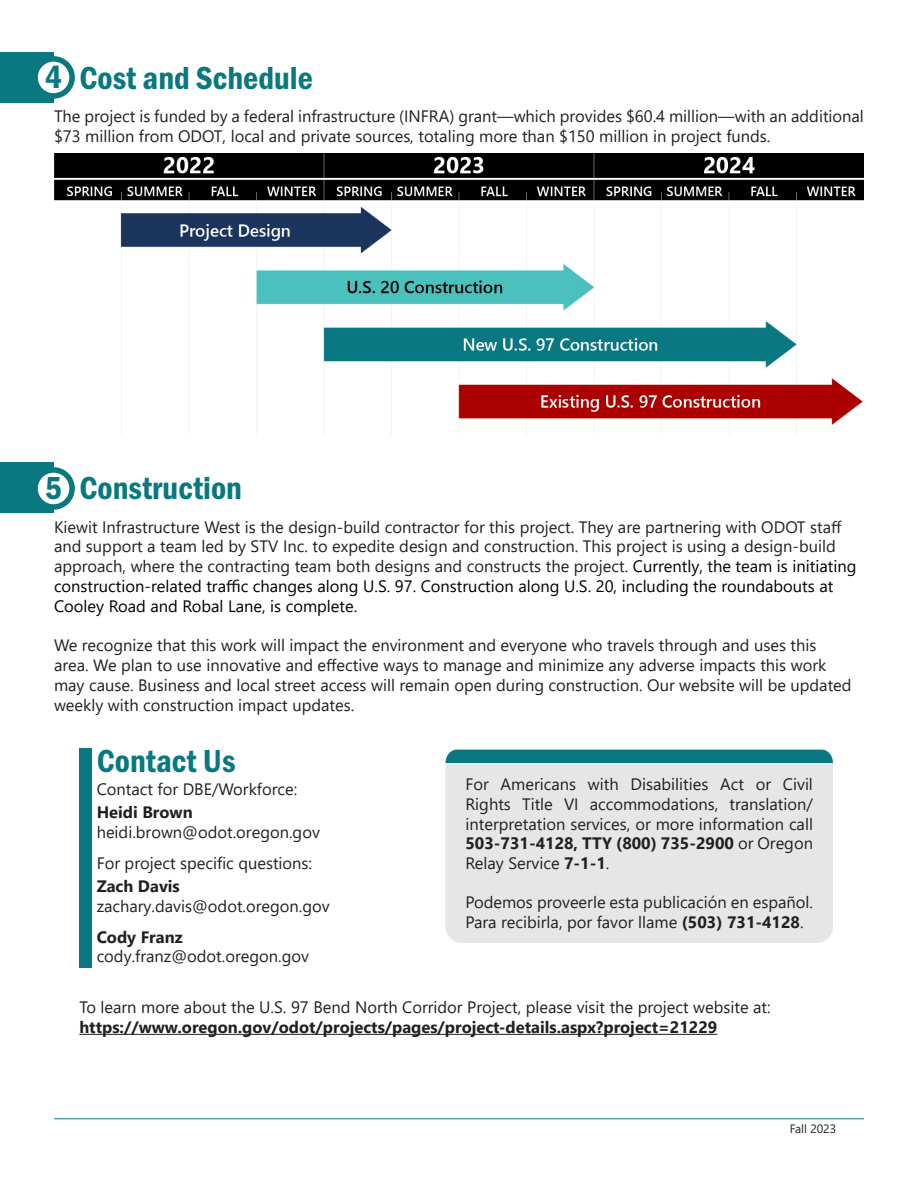
<style>
.page{position:relative;width:918px;height:1188px;background:#fff}
.page>*{position:absolute;margin:0;border:0;box-sizing:border-box;transform-origin:0 0}
.Bullet{font:33px "Franklin Gothic URW Con Dem";color:#097881}
.Bullet-2{font:16.5px/19.8px "Segoe UI";color:#231f20}
.t1{font:12px "Segoe UI";color:#231f20}
.s1{color:#000}
.s2{font-weight:700}
</style>
<div class="page">
<div style="left:0;top:463px;width:54px;height:50px;background:#097881"></div>
<div style="left:0;top:53px;width:54px;height:50px;background:#097881"></div>
<hr style="left:54px;top:1118px;width:810px;height:1px;background:#097881">
<img style="left:54px;top:153px;width:810px;height:281px">
<div style="left:446px;top:750px;width:387px;height:193px;background:#e7e6e6;border-radius:16px"></div>
<div style="left:445px;top:750px;width:388px;height:13px;background:#097881"></div>
<div style="left:35px;top:59px;width:37px;height:37px;background:#fff;border-radius:50%"></div>
<div style="left:32px;top:56px;width:43px;height:43px;border:6px solid #097881;border-radius:50%"></div>
<div style="left:35px;top:470px;width:37px;height:37px;background:#fff;border-radius:50%"></div>
<div style="left:32px;top:467px;width:43px;height:43px;border:6px solid #097881;border-radius:50%"></div>
<hr style="left:79px;top:1034px;width:638px;height:1px;background:#231f20">
<div style="left:79px;top:748px;width:13px;height:220px;background:#097881"></div>
<p class="Bullet" style="left:45px;top:55px;width:18px">4</p>
<p class="Bullet" style="left:79px;top:56px;width:235px">Cost and Schedule</p>
<p class="Bullet-2" style="left:54px;top:105px;width:811px">The project is funded by a federal infrastructure (INFRA) grant—which provides $60.4 million—with an additional $73 million from ODOT, local and private sources, totaling more than $150 million in project funds.</p>
<p class="Bullet" style="left:45px;top:466px;width:18px">5</p>
<p class="Bullet" style="left:79px;top:466px;width:164px">Construction</p>
<p class="Bullet-2" style="left:54px;top:515px;width:804px">Kiewit Infrastructure West is the design-build contractor for this project. They are partnering with ODOT staff and support a team led by STV Inc. to expedite design and construction. This project is using a design-build approach, where the contracting team both designs and constructs the project. <span class="s1">Currently, the team is initiating construction-related traffic changes along U.S. 97. Construction along U.S. 20, including the roundabouts at Cooley Road and Robal Lane, is complete.</span></p>
<p class="Bullet-2" style="left:54px;top:634px;width:799px">We recognize that this work will impact the environment and everyone who travels through and uses this area. We plan to use innovative and effective ways to manage and minimize any adverse impacts this work may cause. Business and local street access will remain open during construction. Our website will be updated weekly with construction impact updates.</p>
<p class="Bullet" style="left:97px;top:739px;width:140px">Contact Us</p>
<p class="Bullet-2" style="left:97px;top:776px;width:202px;line-height:23.4px">Contact for DBE/Workforce:<br><span class="s2">Heidi Brown</span></p>
<p class="Bullet-2" style="left:97px;top:821px;width:225px">heidi.brown@odot.oregon.gov</p>
<p class="Bullet-2" style="left:97px;top:850px;width:217px;line-height:23.4px">For project specific questions:<br><span class="s2">Zach Davis</span></p>
<p class="Bullet-2" style="left:97px;top:895px;width:235px">zachary.davis@odot.oregon.gov</p>
<p class="Bullet-2" style="left:97px;top:925px;width:214px"><span class="s2">Cody Franz </span>cody.franz@odot.oregon.gov</p>
<p class="Bullet-2" style="left:79px;top:996px;width:693px">To learn more about the U.S. 97 Bend North Corridor Project, please visit the project website at: <span class="s2">https://www.oregon.gov/odot/projects/pages/project-details.aspx?project=21229</span></p>
<p class="Bullet-2" style="left:465px;top:773px;width:349px;text-align:justify">For Americans with Disabilities Act or Civil Rights Title VI accommodations, translation/ interpretation services, or more information call <span class="s2">503-731-4128, TTY (800) 735-2900</span> or Oregon Relay Service <span class="s2">7-1-1</span>.</p>
<p class="Bullet-2" style="left:465px;top:891px;width:349px">Podemos proveerle esta publicación en español.</p>
<p class="Bullet-2" style="left:465px;top:911px;width:340px">Para recibirla, por favor llame <span class="s2">(503) 731-4128</span>.</p>
<p class="t1" style="left:790px;top:1117px;width:48px">Fall 2023</p>
</div>
